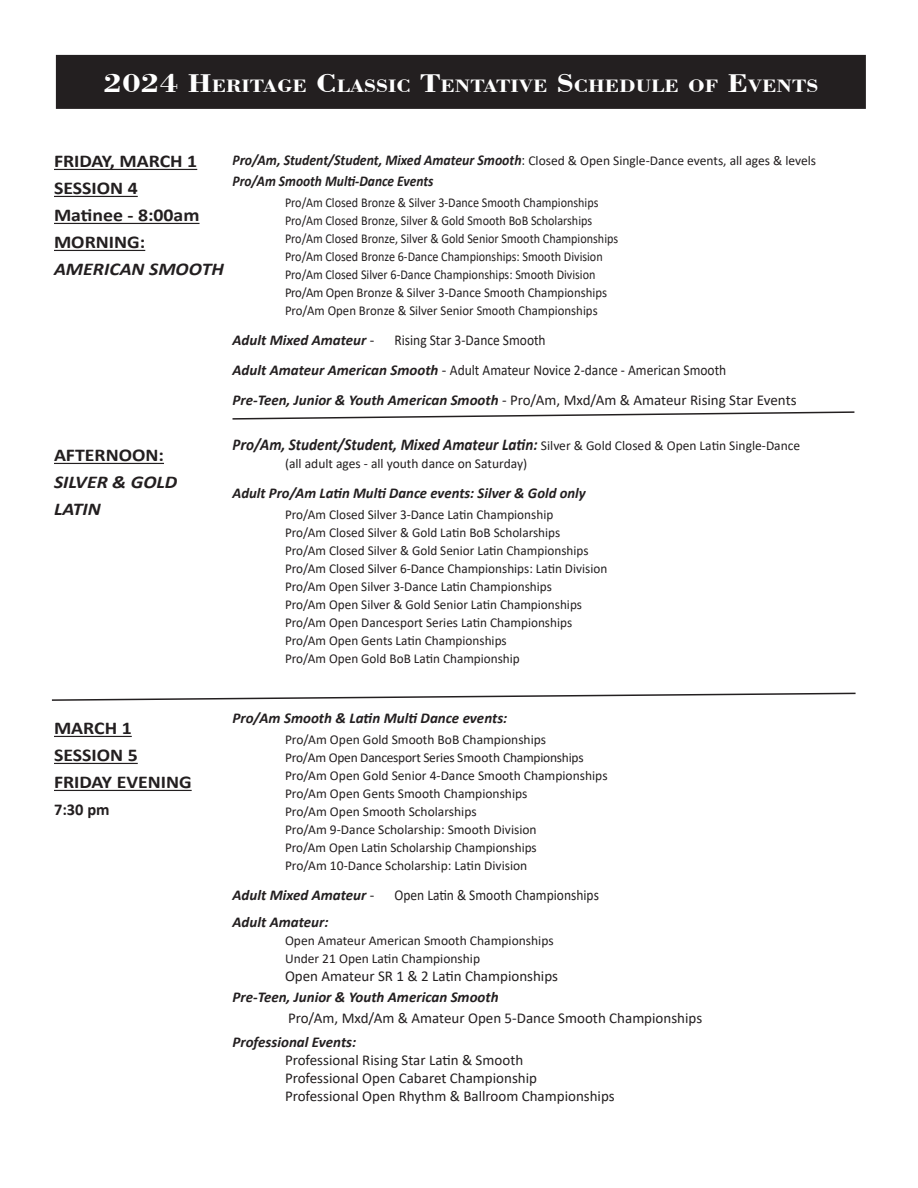
<style>
.page{position:relative;width:918px;height:1188px;background:#fff}
.page>*{position:absolute;margin:0;border:0;box-sizing:border-box;transform-origin:0 0}
.t1{font:700 18.9px "Bodoni BT";color:#fff;scale:1.15 1}
.t2{font:700 18px "Calibri";color:#231f20;scale:1.1 1}
.t3{font:italic 700 18px "Calibri";color:#231f20;scale:1.1 1}
.t4{font:italic 700 16.5px "Calibri";color:#231f20;scale:.9 1}
.t5{font:700 16.5px "Calibri";color:#231f20}
.t6{font:15px "Calibri";color:#231f20}
.t7{font:italic 700 15px "Calibri";color:#231f20}
.t8{font:15px "Calibri";color:#231f20;scale:.9 1}
.t9{font:italic 700 15px "Calibri";color:#231f20;scale:.9 1}
.t10{font:13.5px "Calibri";color:#231f20}
.t11{font:13.5px "Calibri";color:#231f20;scale:.9 1}
.t12{font:13.5px "Calibri";color:#231f20;scale:.95 1}
.t13{font:13.5px "Calibri";letter-spacing:-.02em;color:#231f20}
.s1{font-size:27px}
.s2{font-weight:700;font-style:italic;font-size:15px}
.s3{font-size:15px}
.s4{font-weight:400;font-style:normal}
.s5{font-weight:700;font-style:italic}
.s6{font-weight:400;font-style:normal;font-size:13.5px}
</style>
<div class="page">
<hr style="left:54px;top:169px;width:143px;height:1px;background:#231f20">
<hr style="left:54px;top:196px;width:84px;height:1px;background:#231f20">
<hr style="left:54px;top:223px;width:146px;height:1px;background:#231f20">
<hr style="left:54px;top:250px;width:91px;height:1px;background:#231f20">
<hr style="left:54px;top:463px;width:110px;height:1px;background:#231f20">
<hr style="left:54px;top:736px;width:78px;height:1px;background:#231f20">
<hr style="left:54px;top:763px;width:84px;height:1px;background:#231f20">
<hr style="left:54px;top:790px;width:138px;height:1px;background:#231f20">
<div style="left:57px;top:56px;width:808px;height:52px;background:#231f20"></div>
<div style="left:56px;top:55px;width:810px;height:54px;border:2px solid #231f20"></div>
<svg style="left:232px;top:411px;width:623px;height:9px"></svg>
<svg style="left:51px;top:692px;width:805px;height:9px"></svg>
<p class="t1" style="left:103px;top:74px;width:623px"><span class="s1">2024 H</span>ERITAGE <span class="s1">C</span>LASSIC <span class="s1">T</span>ENTATIVE <span class="s1">S</span>CHEDULE OF <span class="s1">E</span>VENTS</p>
<p class="t10" style="left:232px;top:151px;width:585px"><span class="s2">Pro/Am, Student/Student, Mixed Amateur Smooth</span><span class="s3">:</span> Closed &amp; Open Single-Dance events, all ages &amp; levels</p>
<p class="t9" style="left:232px;top:171px;width:225px">Pro/Am Smooth Multi-Dance Events</p>
<p class="t11" style="left:285px;top:193px;width:350px">Pro/Am Closed Bronze &amp; Silver 3-Dance Smooth Championships</p>
<p class="t11" style="left:285px;top:211px;width:343px">Pro/Am Closed Bronze, Silver &amp; Gold Smooth BoB Scholarships</p>
<p class="t11" style="left:285px;top:229px;width:372px">Pro/Am Closed Bronze, Silver &amp; Gold Senior Smooth Championships</p>
<p class="t11" style="left:285px;top:247px;width:355px">Pro/Am Closed Bronze 6-Dance Championships: Smooth Division</p>
<p class="t11" style="left:285px;top:265px;width:347px">Pro/Am Closed Silver 6-Dance Championships: Smooth Division</p>
<p class="t12" style="left:285px;top:283px;width:341px">Pro/Am Open Bronze &amp; Silver 3-Dance Smooth Championships</p>
<p class="t12" style="left:285px;top:301px;width:331px">Pro/Am Open Bronze &amp; Silver Senior Smooth Championships</p>
<p class="t7" style="left:232px;top:330px;width:143px">Adult Mixed Amateur <span class="s4">-</span></p>
<p class="t8" style="left:395px;top:330px;width:170px">Rising Star 3-Dance Smooth</p>
<p class="t6" style="left:232px;top:360px;width:495px"><span class="s5">Adult Amateur American Smooth</span> - Adult Amateur Novice 2-dance - American Smooth</p>
<p class="t6" style="left:232px;top:390px;width:566px"><span class="s5">Pre-Teen, Junior &amp; Youth American Smooth</span> - Pro/Am, Mxd/Am &amp; Amateur Rising Star Events</p>
<p class="t4" style="left:232px;top:433px;width:632px">Pro/Am, Student/Student, Mixed Amateur Latin: <span class="s6">Silver &amp; Gold Closed &amp; Open Latin Single-Dance</span></p>
<p class="t10" style="left:285px;top:454px;width:244px">(all adult ages - all youth dance on Saturday)</p>
<p class="t7" style="left:232px;top:483px;width:355px">Adult Pro/Am Latin Multi Dance events: Silver &amp; Gold only</p>
<p class="t10" style="left:285px;top:505px;width:270px">Pro/Am Closed Silver 3-Dance Latin Championship</p>
<p class="t10" style="left:285px;top:523px;width:277px">Pro/Am Closed Silver &amp; Gold Latin BoB Scholarships</p>
<p class="t10" style="left:285px;top:541px;width:305px">Pro/Am Closed Silver &amp; Gold Senior Latin Championships</p>
<p class="t10" style="left:285px;top:559px;width:324px">Pro/Am Closed Silver 6-Dance Championships: Latin Division</p>
<p class="t10" style="left:285px;top:577px;width:268px">Pro/Am Open Silver 3-Dance Latin Championships</p>
<p class="t10" style="left:285px;top:595px;width:299px">Pro/Am Open Silver &amp; Gold Senior Latin Championships</p>
<p class="t10" style="left:285px;top:613px;width:289px">Pro/Am Open Dancesport Series Latin Championships</p>
<p class="t10" style="left:285px;top:631px;width:223px">Pro/Am Open Gents Latin Championships</p>
<p class="t10" style="left:285px;top:649px;width:236px">Pro/Am Open Gold BoB Latin Championship</p>
<p class="t2" style="left:54px;top:149px;width:132px">FRIDAY, MARCH 1</p>
<p class="t2" style="left:54px;top:176px;width:78px">SESSION 4</p>
<p class="t2" style="left:54px;top:203px;width:134px">Matinee - 8:00am</p>
<p class="t2" style="left:54px;top:230px;width:84px">MORNING:</p>
<p class="t3" style="left:54px;top:257px;width:156px">AMERICAN SMOOTH</p>
<p class="t2" style="left:54px;top:443px;width:102px">AFTERNOON:</p>
<p class="t3" style="left:54px;top:470px;width:114px">SILVER &amp; GOLD</p>
<p class="t3" style="left:54px;top:497px;width:44px">LATIN</p>
<p class="t2" style="left:54px;top:716px;width:72px">MARCH 1</p>
<p class="t2" style="left:54px;top:743px;width:78px">SESSION 5</p>
<p class="t2" style="left:54px;top:770px;width:127px">FRIDAY EVENING</p>
<p class="t5" style="left:54px;top:798px;width:57px">7:30 pm</p>
<p class="t7" style="left:232px;top:708px;width:276px">Pro/Am Smooth &amp; Latin Multi Dance events:</p>
<p class="t10" style="left:285px;top:730px;width:263px">Pro/Am Open Gold Smooth BoB Championships</p>
<p class="t13" style="left:285px;top:748px;width:300px">Pro/Am Open Dancesport Series Smooth Championships</p>
<p class="t10" style="left:285px;top:766px;width:324px">Pro/Am Open Gold Senior 4-Dance Smooth Championships</p>
<p class="t10" style="left:285px;top:784px;width:244px">Pro/Am Open Gents Smooth Championships</p>
<p class="t10" style="left:285px;top:802px;width:193px">Pro/Am Open Smooth Scholarships</p>
<p class="t10" style="left:285px;top:820px;width:253px">Pro/Am 9-Dance Scholarship: Smooth Division</p>
<p class="t10" style="left:285px;top:838px;width:253px">Pro/Am Open Latin Scholarship Championships</p>
<p class="t10" style="left:285px;top:856px;width:244px">Pro/Am 10-Dance Scholarship: Latin Division</p>
<p class="t7" style="left:232px;top:885px;width:143px">Adult Mixed Amateur <span class="s4">-</span></p>
<p class="t8" style="left:395px;top:885px;width:229px">Open Latin &amp; Smooth Championships</p>
<p class="t7" style="left:232px;top:912px;width:98px">Adult Amateur:</p>
<p class="t10" style="left:285px;top:931px;width:270px">Open Amateur American Smooth Championships</p>
<p class="t10" style="left:285px;top:949px;width:197px">Under 21 Open Latin Championship</p>
<p class="t6" style="left:285px;top:966px;width:275px">Open Amateur SR 1 &amp; 2 Latin Championships</p>
<p class="t7" style="left:232px;top:987px;width:268px">Pre-Teen, Junior &amp; Youth American Smooth</p>
<p class="t6" style="left:288px;top:1008px;width:416px">Pro/Am, Mxd/Am &amp; Amateur Open 5-Dance Smooth Championships</p>
<p class="t7" style="left:232px;top:1032px;width:125px">Professional Events:</p>
<p class="t6" style="left:285px;top:1050px;width:240px">Professional Rising Star Latin &amp; Smooth</p>
<p class="t6" style="left:285px;top:1068px;width:254px">Professional Open Cabaret Championship</p>
<p class="t6" style="left:285px;top:1086px;width:331px">Professional Open Rhythm &amp; Ballroom Championships</p>
</div>
